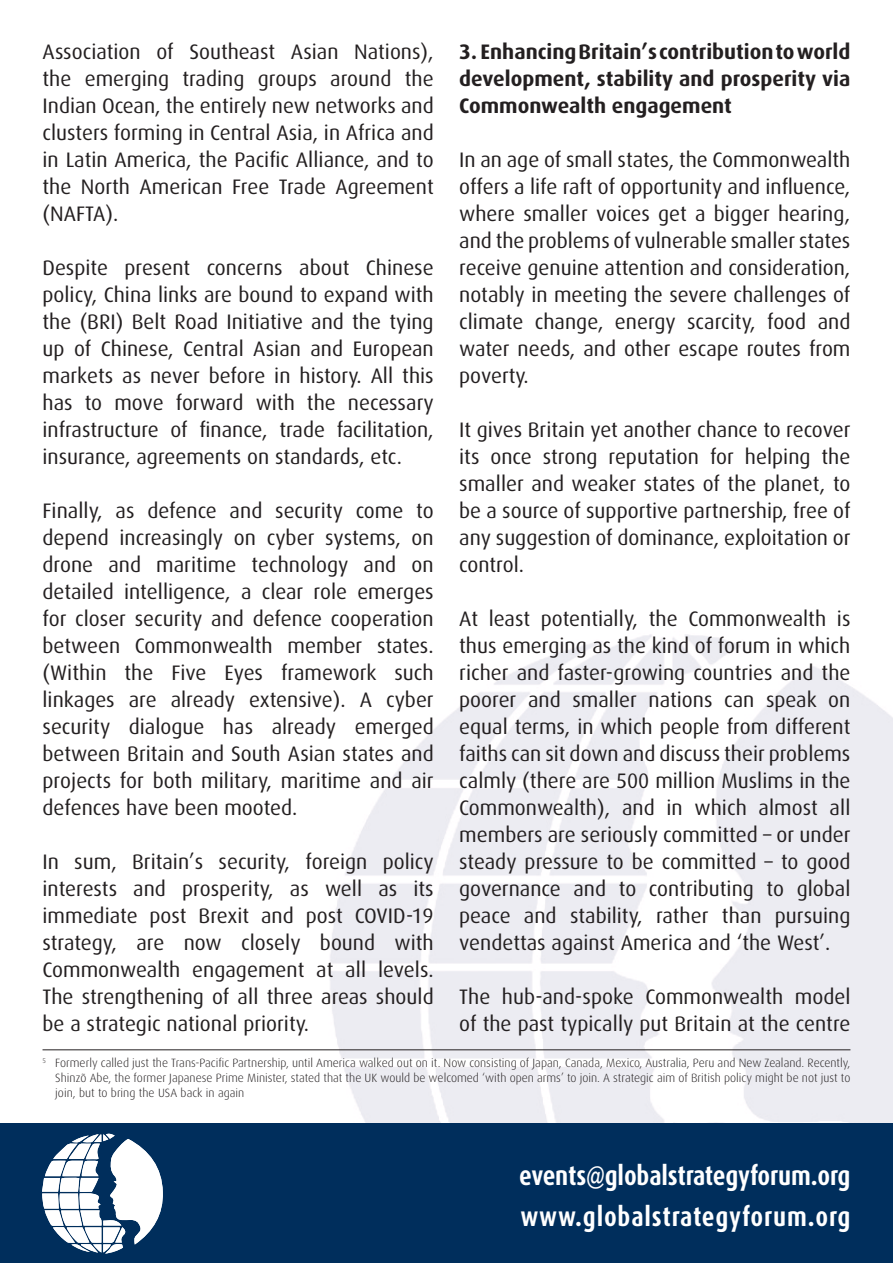
<style>
.page{position:relative;width:893px;height:1263px;background:#fff}
.page>*{position:absolute;margin:0;border:0;box-sizing:border-box;transform-origin:0 0}
.t1{font:700 27px/40.5px "Dax Condensed";letter-spacing:-.005em;color:#fff}
.t2{font:21px/27px "Dax";color:#231f20;text-align:justify}
.t3{font:700 21px/27px "Dax";color:#231f20;text-align:justify}
.t4{font:300 12px "Dax";color:#231f20}
</style>
<div class="page">
<div style="left:0;top:1123px;width:893px;height:140px;background:#002e5c"></div>
<svg style="left:42px;top:1133px;width:121px;height:120px"></svg>
<hr style="left:43px;top:1049px;width:807px;height:1px;background:#231f20">
<p class="t2" style="left:43px;top:38px;width:393px">Association of Southeast Asian Nations), the emerging trading groups around the Indian Ocean, the entirely new networks and clusters forming in Central Asia, in Africa and in Latin America, the Pacific Alliance, and to the North American Free Trade Agreement (NAFTA).</p>
<p class="t2" style="left:43px;top:254px;width:393px">Despite present concerns about Chinese policy, China links are bound to expand with the (BRI) Belt Road Initiative and the tying up of Chinese, Central Asian and European markets as never before in history. All this has to move forward with the necessary infrastructure of finance, trade facilitation, insurance, agreements on standards, etc.</p>
<p class="t2" style="left:43px;top:497px;width:393px">Finally, as defence and security come to depend increasingly on cyber systems, on drone and maritime technology and on detailed intelligence, a clear role emerges for closer security and defence cooperation between Commonwealth member states. (Within the Five Eyes framework such linkages are already extensive). A cyber security dialogue has already emerged between Britain and South Asian states and projects for both military, maritime and air defences have been mooted.</p>
<p class="t2" style="left:43px;top:848px;width:393px">In sum, Britain’s security, foreign policy interests and prosperity, as well as its immediate post Brexit and post COVID-19 strategy, are now closely bound with Commonwealth engagement at all levels.<br>The strengthening of all three areas should be a strategic national priority.</p>
<p class="t3" style="left:459px;top:38px;width:393px">3. Enhancing Britain’s contribution to world development, stability and prosperity via Commonwealth engagement</p>
<p class="t2" style="left:459px;top:146px;width:393px">In an age of small states, the Commonwealth offers a life raft of opportunity and influence, where smaller voices get a bigger hearing, and the problems of vulnerable smaller states receive genuine attention and consideration, notably in meeting the severe challenges of climate change, energy scarcity, food and water needs, and other escape routes from poverty.</p>
<p class="t2" style="left:459px;top:416px;width:393px">It gives Britain yet another chance to recover its once strong reputation for helping the smaller and weaker states of the planet, to be a source of supportive partnership, free of any suggestion of dominance, exploitation or control.</p>
<p class="t2" style="left:459px;top:605px;width:393px">At least potentially, the Commonwealth is thus emerging as the kind of forum in which richer and faster-growing countries and the poorer and smaller nations can speak on equal terms, in which people from different faiths can sit down and discuss their problems calmly (there are 500 million Muslims in the Commonwealth), and in which almost all members are seriously committed – or under steady pressure to be committed – to good governance and to contributing to global peace and stability, rather than pursuing vendettas against America and ‘the West’.</p>
<p class="t2" style="left:459px;top:983px;width:393px">The hub-and-spoke Commonwealth model of the past typically put Britain at the centre</p>
<p class="t4" style="left:43px;top:1056px;width:809px"><sup>5</sup> Formerly called just the Trans-Pacific Partnership, until America walked out on it. Now consisting of Japan, Canada, Mexico, Australia, Peru and New Zealand. Recently,</p>
<p class="t4" style="left:55px;top:1071px;width:797px">Shinzõ Abe, the former Japanese Prime Minister, stated that the UK would be welcomed ‘with open arms’ to join. A strategic aim of British policy might be not just to</p>
<p class="t4" style="left:55px;top:1086px;width:191px">join, but to bring the USA back in again</p>
<p class="t1" style="left:519px;top:1156px;width:333px">events@globalstrategyforum.org www.globalstrategyforum.org</p>
</div>
